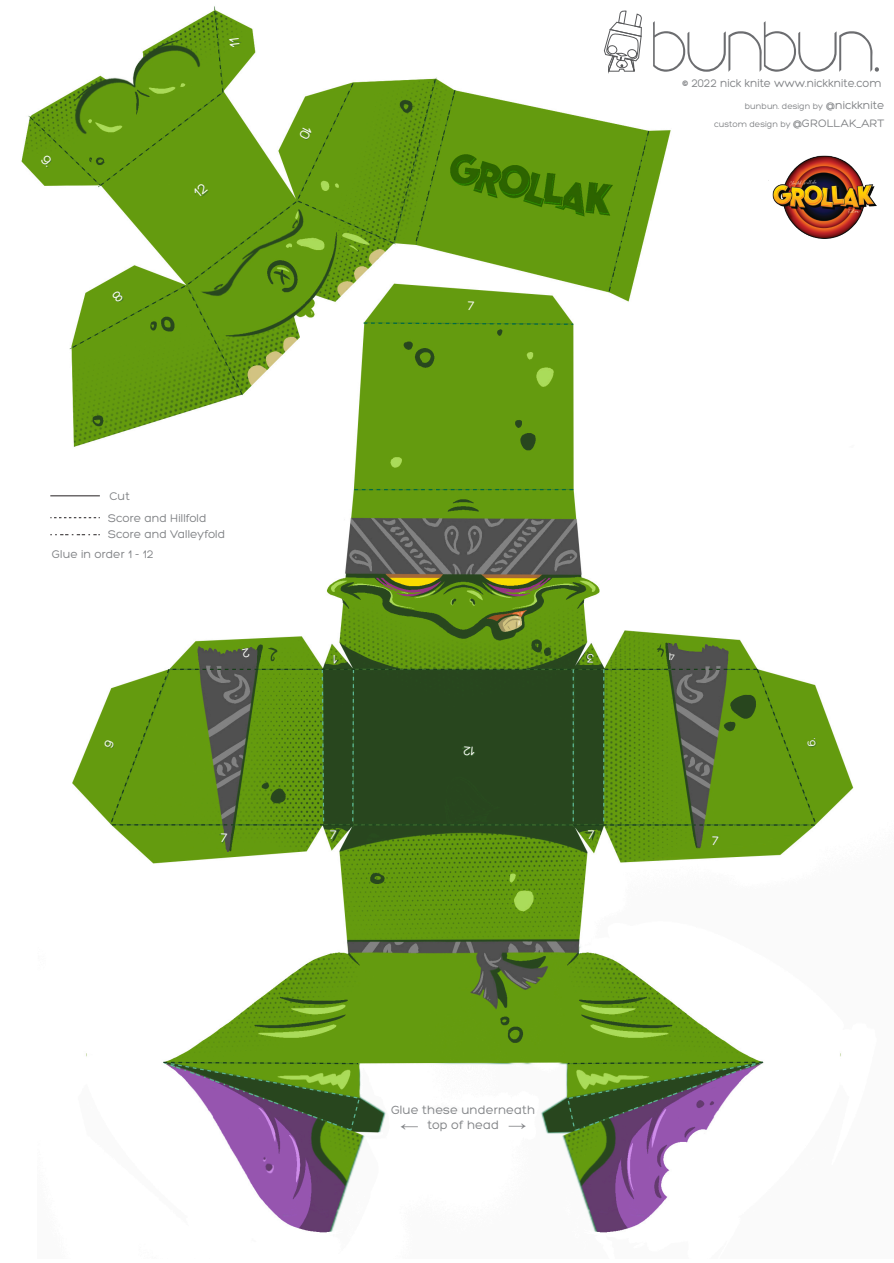
<style>
.page{position:relative;width:894px;height:1263px;background:#fff}
.page>*{position:absolute;margin:0;border:0;box-sizing:border-box;transform-origin:0 0}
.t1{font:15px "Arial";color:#808285;scale:1.23 1}
.t2{font:13.65px "Hero";color:#fafbf8}
.t3{font:12.75px "Hero";color:#808285}
.t4{font:12px/22px "Hero";color:#808285}
.t5{font:12px "Hero";color:#808285;scale:.95 1}
.t6{font:8.85px/17.5px "Hero";color:#808285;text-align:right}
.s1{font-size:11.7px}
.s2{font-family:"Arial";font-size:15px}
</style>
<div class="page">
<img style="left:21px;top:6px;width:858px;height:1227px">
<img style="left:768px;top:151px;width:108px;height:87px">
<svg style="left:566px;top:1061px;width:198px;height:71px"></svg>
<svg style="left:162px;top:1061px;width:199px;height:71px"></svg>
<svg style="left:362px;top:322px;width:212px;height:3px"></svg>
<svg style="left:353px;top:489px;width:220px;height:1px"></svg>
<svg style="left:71px;top:83px;width:283px;height:266px"></svg>
<svg style="left:186px;top:285px;width:57px;height:110px;background:#5e940f"></svg>
<svg style="left:608px;top:130px;width:41px;height:163px;background:#72a327"></svg>
<svg style="left:652px;top:21px;width:226px;height:51px"></svg>
<svg style="left:604px;top:10px;width:37px;height:64px"></svg>
<hr style="left:50px;top:495px;width:50px;height:1px;background:#231f20">
<svg style="left:50px;top:517px;width:50px;height:1px"></svg>
<svg style="left:50px;top:534px;width:50px;height:1px"></svg>
<svg style="left:467px;top:301px;width:7px;height:9px"></svg>
<svg style="left:104px;top:648px;width:713px;height:197px;background:#527925"></svg>
<svg style="left:112px;top:290px;width:12px;height:13px"></svg>
<svg style="left:295px;top:79px;width:160px;height:167px;background:#689c1a"></svg>
<svg style="left:29px;top:10px;width:211px;height:188px"></svg>
<p class="t4" style="left:108px;top:486px;width:100px">Cut<br>Score and Hillfold</p>
<p class="t4" style="left:52px;top:543px;width:103px">Glue in order 1 - 12</p>
<p class="t4" style="left:108px;top:524px;width:118px">Score and Valleyfold</p>
<p class="t5" style="left:682px;top:78px;width:211px">© 2022 nick knite www.nickknite.com</p>
<p class="t6" style="left:713px;top:98px;width:172px">bunbun. design by <span class="s1">@nickknite </span>custom design by <span class="s1">@GROLLAK_ART</span></p>
<p class="t2" style="left:587px;top:829px;width:9px">7</p>
<p class="t3" style="left:391px;top:1104px;width:145px">Glue these underneath</p>
<p class="t1" style="left:418px;top:1134px;width:16px;rotate:-180deg">→</p>
<p class="t3" style="left:427px;top:1119px;width:100px">top of head <span class="s2">→</span></p>
</div>
